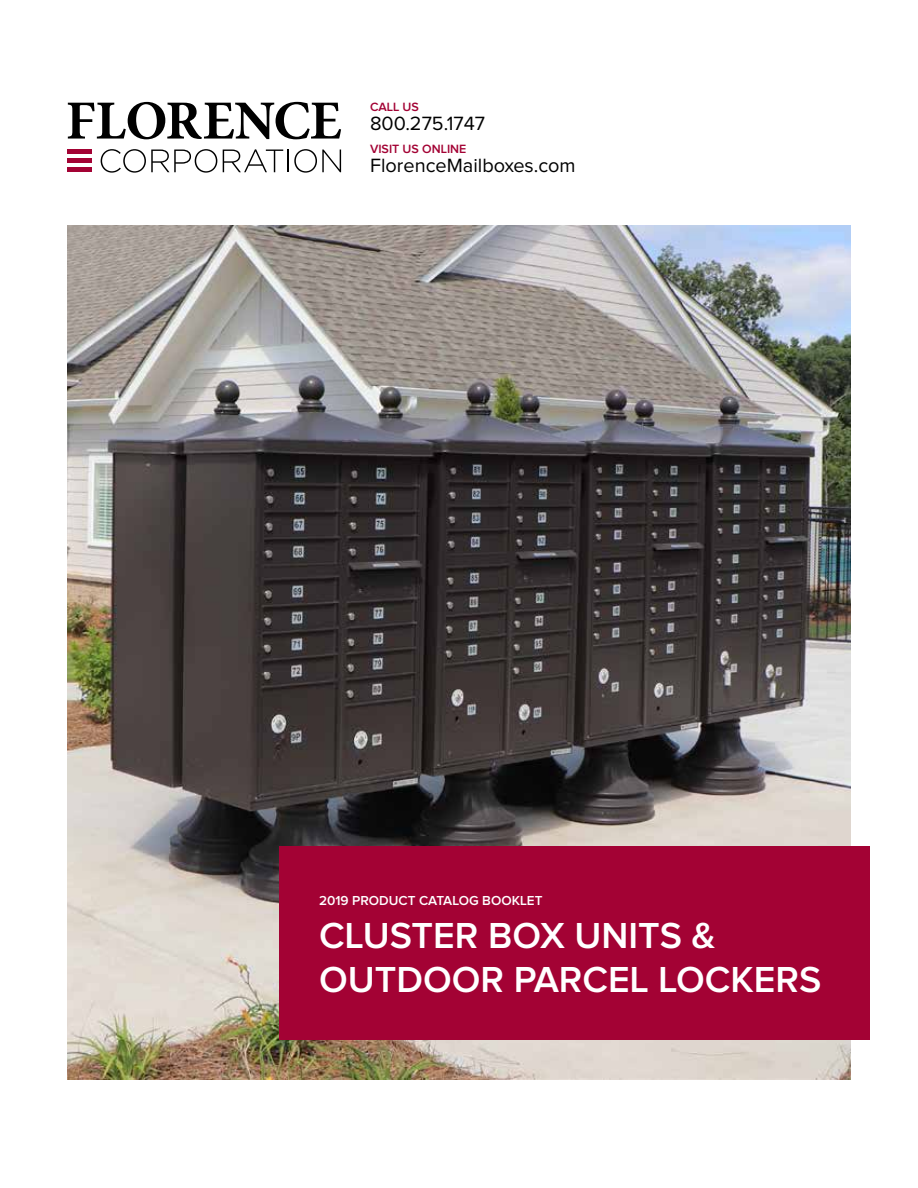
<style>
.page{position:relative;width:918px;height:1188px;background:#fff}
.page>*{position:absolute;margin:0;border:0;box-sizing:border-box;transform-origin:0 0}
.t1{font:600 37.5px/43.5px "Proxima Nova";color:#fff}
.t2{font:19.95px "Proxima Nova";color:#000}
.t3{font:600 13.5px "Proxima Nova";color:#fff}
.t4{font:600 12.45px "Proxima Nova";color:#a30234}
</style>
<div class="page">
<img style="left:68px;top:225px;width:782px;height:855px">
<svg style="left:68px;top:102px;width:273px;height:37px"></svg>
<svg style="left:101px;top:149px;width:116px;height:24px"></svg>
<svg style="left:223px;top:149px;width:60px;height:23px"></svg>
<hr style="left:287px;top:150px;width:2px;height:22px;background:#000">
<svg style="left:294px;top:149px;width:47px;height:24px"></svg>
<div style="left:68px;top:149px;width:24px;height:5px;background:#a30234"></div>
<hr style="left:68px;top:168px;width:24px;height:4px;background:#a30234">
<div style="left:68px;top:158px;width:24px;height:5px;background:#a30234"></div>
<div style="left:279px;top:846px;width:590px;height:194px;background:#a30234"></div>
<p class="t4" style="left:370px;top:101px;width:50px">CALL US</p>
<p class="t2" style="left:370px;top:114px;width:117px">800.275.1747</p>
<p class="t4" style="left:370px;top:144px;width:98px">VISIT US ONLINE</p>
<p class="t2" style="left:370px;top:156px;width:207px">FlorenceMailboxes.com</p>
<p class="t3" style="left:319px;top:894px;width:225px">2019 PRODUCT CATALOG BOOKLET</p>
<p class="t1" style="left:319px;top:916px;width:504px">CLUSTER BOX UNITS &amp;<br>OUTDOOR PARCEL LOCKERS</p>
</div>
